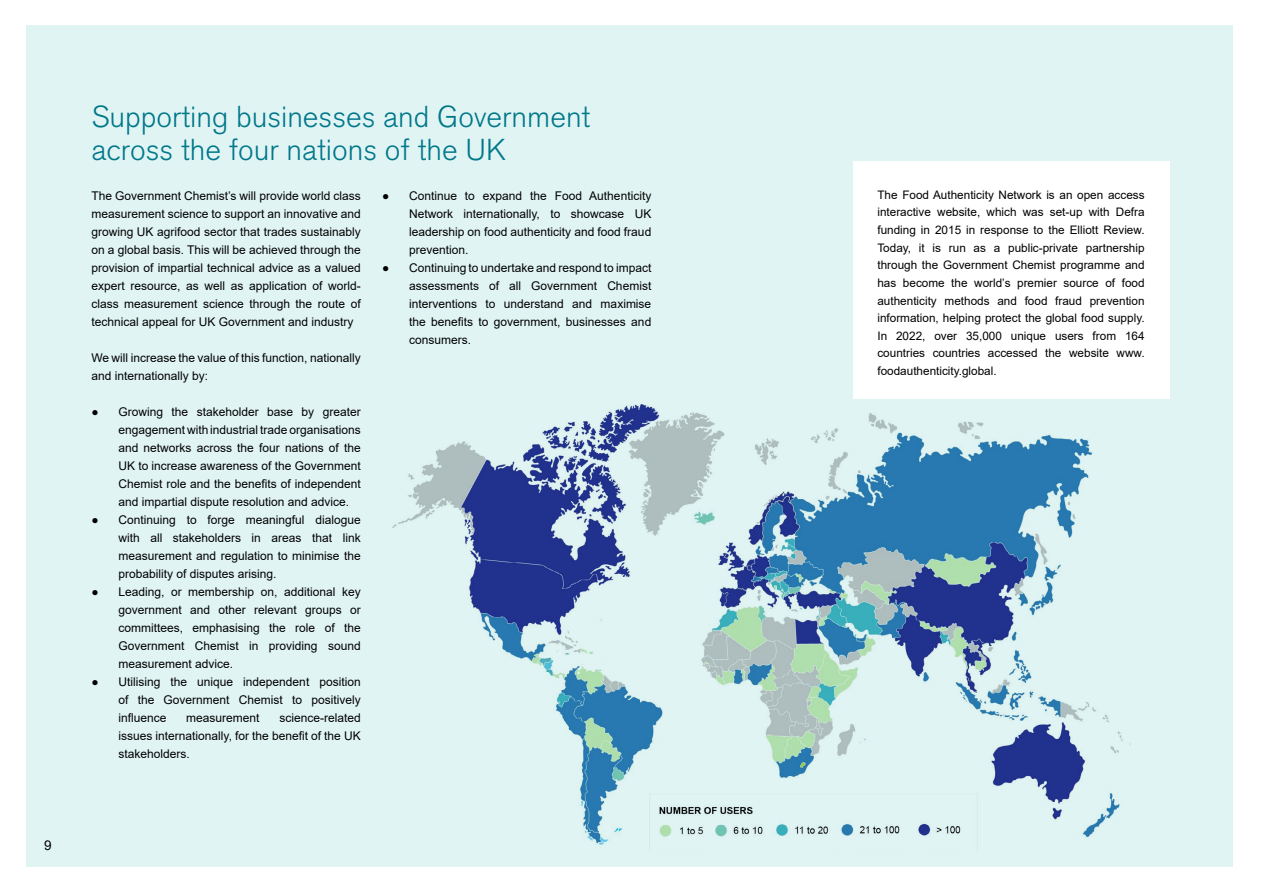
<style>
.page{position:relative;width:1263px;height:893px;background:#fff}
.page>*{position:absolute;margin:0;border:0;box-sizing:border-box;transform-origin:0 0}
.t1{font:300 30px/33px "Akzidenz Grotesk BQ";color:#00788a}
.t2{font:13.5px "Arial";color:#000}
.t3{font:12px/18px "Arial";color:#000;text-align:justify}
.t4{font:11.7px/17.5px "Arial";color:#000;text-align:justify}
</style>
<div class="page">
<div style="left:27px;top:26px;width:1206px;height:841px;background:#e1f4f4"></div>
<div style="left:853px;top:161px;width:316px;height:237px;background:#fff"></div>
<img style="left:392px;top:404px;width:731px;height:447px">
<p class="t2" style="left:44px;top:836px;width:9px">9</p>
<h1 class="t1" style="left:91px;top:101px;width:500px">Supporting businesses and Government across the four nations of the UK</h1>
<p class="t3" style="left:91px;top:187px;width:271px">The Government Chemist’s will provide world class measurement science to support an innovative and growing UK agrifood sector that trades sustainably on a global basis. This will be achieved through the provision of impartial technical advice as a valued expert resource, as well as application of world&shy;class measurement science through the route of technical appeal for UK Government and industry</p>
<p class="t3" style="left:91px;top:349px;width:271px">We will increase the value of this function, nationally and internationally by:</p>
<p class="t3" style="left:118px;top:403px;width:244px;text-indent:-27px">● Growing the stakeholder base by greater engagement with industrial trade organisations and networks across the four nations of the UK to increase awareness of the Government Chemist role and the benefits of independent and impartial dispute resolution and advice.</p>
<p class="t3" style="left:118px;top:511px;width:244px;text-indent:-27px">● Continuing to forge meaningful dialogue with all stakeholders in areas that link measurement and regulation to minimise the probability of disputes arising.</p>
<p class="t3" style="left:118px;top:583px;width:244px;text-indent:-27px">● Leading, or membership on, additional key government and other relevant groups or committees, emphasising the role of the Government Chemist in providing sound measurement advice.</p>
<p class="t3" style="left:118px;top:673px;width:244px;text-indent:-27px">● Utilising the unique independent position of the Government Chemist to positively influence</p>
<p class="t3" style="left:118px;top:709px;width:244px;text-indent:161px">science-related issues internationally, for the benefit of the UK stakeholders.</p>
<p class="t3" style="left:186px;top:709px;width:75px">measurement</p>
<p class="t3" style="left:409px;top:187px;width:244px;text-indent:-27px">● Continue to expand the Food Authenticity Network internationally, to showcase UK leadership on food authenticity and food fraud prevention.</p>
<p class="t3" style="left:409px;top:259px;width:244px;text-indent:-27px">● Continuing to undertake and respond to impact assessments of all Government Chemist interventions to understand and maximise the benefits to government, businesses and consumers.</p>
<p class="t4" style="left:877px;top:186px;width:269px">The Food Authenticity Network is an open access interactive website, which was set-up with Defra funding in 2015 in response to the Elliott Review.<br>Today, it is run as a public-private partnership through the Government Chemist programme and has become the world’s premier source of food authenticity methods and food fraud prevention information, helping protect the global food supply.<br>In 2022, over 35,000 unique users from 164 countries countries accessed the website www. foodauthenticity.global.</p>
</div>
